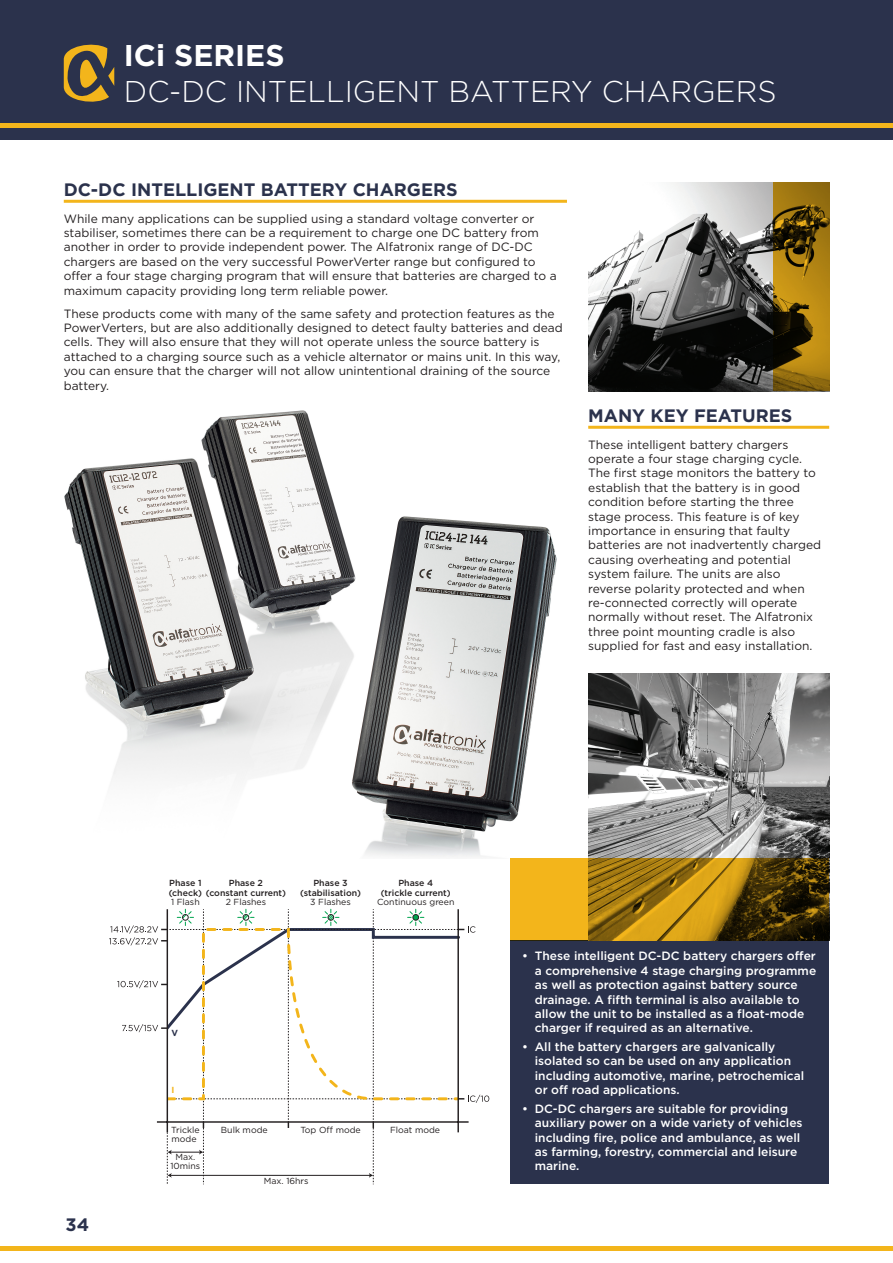
<style>
.page{position:relative;width:893px;height:1263px;background:#fff}
.page>*{position:absolute;margin:0;border:0;box-sizing:border-box;transform-origin:0 0}
.Content{font:300 30px "Gotham";color:#fff}
.Header_heading{font:700 30px "Gotham";color:#fff}
.Subheading_A{font:700 18px "Gotham";color:#2b324c}
.Body_Copy{font:700 18px "Gotham";color:#2b324d}
.Body_Copy-2{font:12px/14.4px "Gotham";color:#231f20}
.t1{font:500 12px/14.4px "Gotham";color:#fff}
.t2{font:500 8.85px/9.6px "Gotham";color:#231f20;text-align:center}
.t3{font:8.85px/8.9px "Gotham";color:#231f20;text-align:center}
.t4{font:700 8.85px "Gotham";color:#f3b51b}
.t5{font:700 8.85px "Gotham";color:#2b324c}
.s1{font-weight:400}
.s2{font-weight:500}
</style>
<div class="page">
<svg style="left:109px;top:908px;width:380px;height:276px"></svg>
<div style="left:511px;top:940px;width:318px;height:244px;background:#2b324c"></div>
<div style="left:0;top:0;width:893px;height:140px;background:#2b324c"></div>
<hr style="left:0;top:123px;width:893px;height:4px;background:#f3b51b">
<hr style="left:64px;top:200px;width:503px;height:3px;background:#f3b51b">
<img style="left:64px;top:410px;width:493px;height:447px">
<svg style="left:64px;top:45px;width:50px;height:57px"></svg>
<hr style="left:0;top:1246px;width:893px;height:4px;background:#f3b51b">
<img style="left:588px;top:673px;width:241px;height:185px">
<img style="left:588px;top:182px;width:185px;height:209px">
<svg style="left:511px;top:858px;width:318px;height:82px;background:#9f7711"></svg>
<svg style="left:773px;top:182px;width:56px;height:209px;background:#81600d"></svg>
<hr style="left:588px;top:426px;width:241px;height:3px;background:#f3b51b">
<p class="Header_heading" style="left:124px;top:38px;width:162px">ICi SERIES</p>
<p class="Content" style="left:124px;top:75px;width:654px">DC-DC INTELLIGENT BATTERY CHARGERS</p>
<p class="Subheading_A" style="left:64px;top:179px;width:395px">DC-DC INTELLIGENT BATTERY CHARGERS</p>
<p class="Body_Copy-2" style="left:64px;top:211px;width:494px">While many applications can be supplied using a standard voltage converter or stabiliser, sometimes there can be a requirement to charge one DC battery from another in order to provide independent power. The Alfatronix range of DC-DC chargers are based on the very successful PowerVerter range but configured to offer a four stage charging program that will ensure that batteries are charged to a maximum capacity providing long term reliable power.</p>
<p class="Body_Copy-2" style="left:64px;top:306px;width:501px">These products come with many of the same safety and protection features as the PowerVerters, but are also additionally designed to detect faulty batteries and dead cells. They will also ensure that they will not operate unless the source battery is attached to a charging source such as a vehicle alternator or mains unit. In this way, you can ensure that the charger will not allow unintentional draining of the source battery.</p>
<p class="Subheading_A" style="left:588px;top:405px;width:206px">MANY KEY FEATURES</p>
<p class="Body_Copy-2" style="left:588px;top:437px;width:234px">These intelligent battery chargers operate a four stage charging cycle.<br>The first stage monitors the battery to establish that the battery is in good condition before starting the three stage process. This feature is of key importance in ensuring that faulty batteries are not inadvertently charged causing overheating and potential system failure. The units are also reverse polarity protected and when re-connected correctly will operate normally without reset. The Alfatronix three point mounting cradle is also supplied for fast and easy installation.</p>
<p class="t2" style="left:169px;top:878px;width:119px;text-align:left">Phase 1<br>(check) (constant current)<br><span class="s1">1 Flash</span></p>
<p class="t3" style="left:226px;top:873px;width:42px;line-height:19px"><span class="s2">Phase 2<br></span>2 Flashes</p>
<p class="t2" style="left:300px;top:878px;width:63px">Phase 3 (stabilisation)<br><span class="s1">3 Flashes</span></p>
<p class="t2" style="left:377px;top:878px;width:79px">Phase 4<br>(trickle current)<br><span class="s1">Continuous green</span></p>
<p class="Body_Copy" style="left:66px;top:1215px;width:25px">34</p>
<p class="t5" style="left:172px;top:1028px;width:8px">V</p>
<p class="t4" style="left:172px;top:1084px;width:4px">I</p>
<p class="t3" style="left:171px;top:1126px;width:30px;text-align:left">Trickle mode</p>
<p class="t3" style="left:221px;top:1126px;width:48px">Bulk mode</p>
<p class="t3" style="left:300px;top:1126px;width:62px">Top Off mode</p>
<p class="t3" style="left:390px;top:1126px;width:52px">Float mode</p>
<p class="t3" style="left:170px;top:1152px;width:31px">Max.<br>10mins</p>
<p class="t3" style="left:264px;top:1176px;width:46px">Max. 16hrs</p>
<p class="t1" style="left:535px;top:948px;width:283px;text-indent:-13px">• These intelligent DC-DC battery chargers offer a comprehensive 4 stage charging programme as well as protection against battery source drainage. A fifth terminal is also available to allow the unit to be installed as a float-mode charger if required as an alternative.</p>
<p class="t1" style="left:535px;top:1039px;width:271px;text-indent:-13px">• All the battery chargers are galvanically isolated so can be used on any application including automotive, marine, petrochemical or off road applications.</p>
<p class="t1" style="left:535px;top:1101px;width:269px;text-indent:-13px">• DC-DC chargers are suitable for providing auxiliary power on a wide variety of vehicles including fire, police and ambulance, as well as farming, forestry, commercial and leisure marine.</p>
</div>
